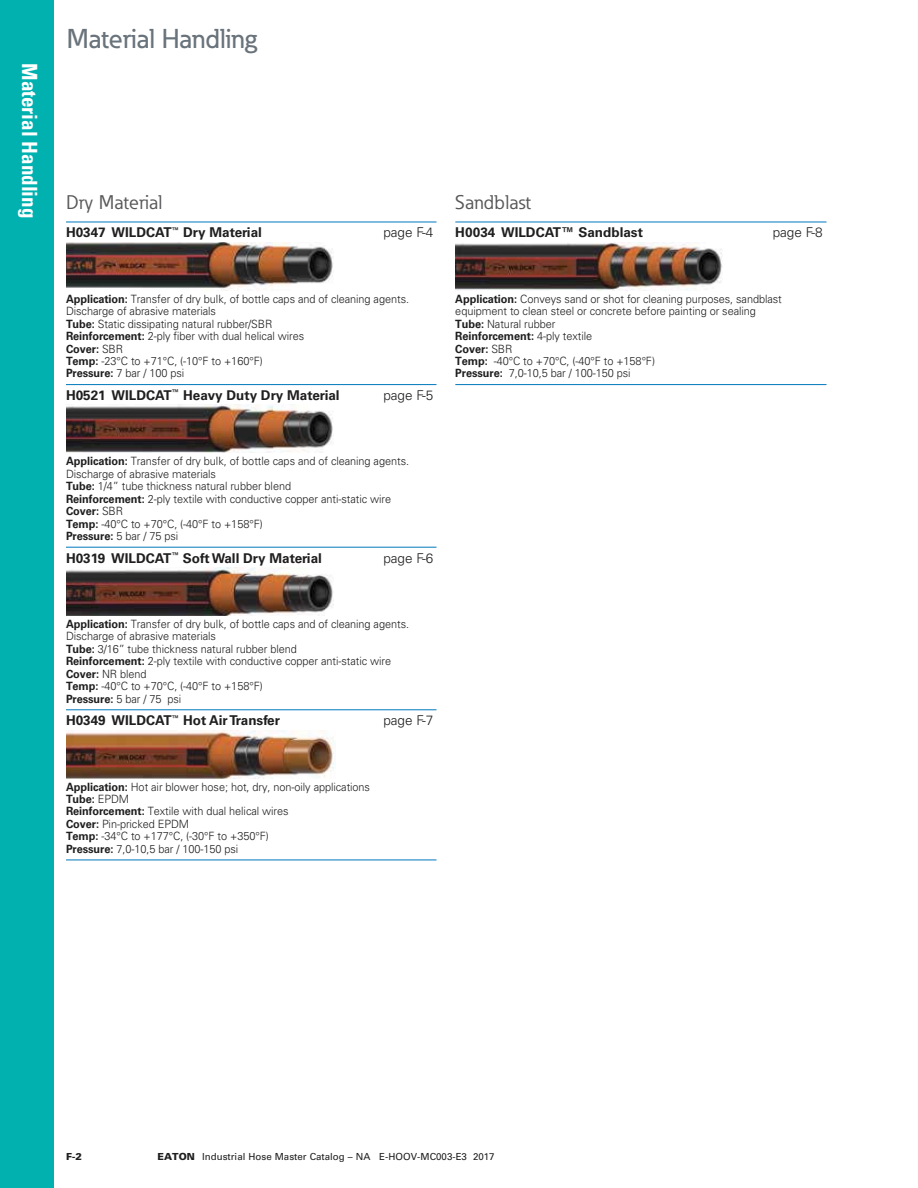
<style>
.page{position:relative;width:918px;height:1188px;background:#fff}
.page>*{position:absolute;margin:0;border:0;box-sizing:border-box;transform-origin:0 0}
.t1{font:500 27px "Eaton";color:#69737b}
.t2{font:700 condensed 21px "Univers LT Std";color:#fff}
.t3{font:19.5px "Eaton";letter-spacing:.01em;color:#58585a}
.t4{font:700 13.5px "Univers LT Std";color:#201e1e}
.t5{font:300 13.5px "Univers LT Std";color:#201e1e}
.t6{font:300 11.4px/12.5px "Univers LT Std";letter-spacing:-.005em;color:#201e1e;scale:.96 1}
.t7{font:9.75px "Univers LT Std";color:#201e1e}
.t8{font:900 9.75px "Univers LT Std";color:#201e1e}
.s1{font-weight:700}
.s2{font-weight:900}
</style>
<div class="page">
<div style="left:0;top:0;width:54px;height:1188px;background:#00b1b0"></div>
<hr style="left:66px;top:222px;width:370px;height:1px;background:#0078bc">
<hr style="left:66px;top:384px;width:370px;height:1px;background:#0078bc">
<hr style="left:66px;top:547px;width:370px;height:1px;background:#0078bc">
<hr style="left:66px;top:709px;width:370px;height:1px;background:#0078bc">
<hr style="left:66px;top:860px;width:370px;height:1px;background:#0078bc">
<img style="left:66px;top:242px;width:268px;height:48px">
<img style="left:66px;top:404px;width:267px;height:49px">
<img style="left:66px;top:568px;width:268px;height:48px">
<img style="left:66px;top:730px;width:269px;height:48px">
<hr style="left:455px;top:222px;width:372px;height:1px;background:#0078bc">
<hr style="left:455px;top:384px;width:372px;height:1px;background:#0078bc">
<img style="left:455px;top:242px;width:268px;height:48px">
<h2 class="t2" style="left:39px;top:63px;width:157px;rotate:90deg">Material Handling</h2>
<h1 class="t1" style="left:67px;top:28px;width:192px">Material Handling</h1>
<h3 class="t3" style="left:66px;top:195px;width:98px">Dry Material</h3>
<p class="t4" style="left:66px;top:227px;width:197px">H0347 WILDCAT<sup>™</sup> Dry Material</p>
<p class="t5" style="left:383px;top:227px;width:52px">page F-4</p>
<p class="t6" style="left:66px;top:293px;width:359px"><span class="s1">Application:</span> Transfer of dry bulk, of bottle caps and of cleaning agents.<br>Discharge of abrasive materials<br><span class="s1">Tube:</span> Static dissipating natural rubber/SBR<br><span class="s1">Reinforcement:</span> 2-ply fiber with dual helical wires<br><span class="s1">Cover:</span> SBR<br><span class="s1">Temp:</span> -23°C to +71°C, (-10°F to +160°F)<br><span class="s1">Pressure:</span> 7 bar / 100 psi</p>
<p class="t4" style="left:66px;top:389px;width:275px">H0521 WILDCAT<sup>™</sup> Heavy Duty Dry Material</p>
<p class="t5" style="left:383px;top:389px;width:52px">page F-5</p>
<p class="t6" style="left:66px;top:456px;width:359px"><span class="s1">Application:</span> Transfer of dry bulk, of bottle caps and of cleaning agents.<br>Discharge of abrasive materials<br><span class="s1">Tube:</span> 1/4” tube thickness natural rubber blend<br><span class="s1">Reinforcement:</span> 2-ply textile with conductive copper anti-static wire <span class="s1">Cover:</span> SBR<br><span class="s1">Temp:</span> -40°C to +70°C, (-40°F to +158°F)<br><span class="s1">Pressure:</span> 5 bar / 75 psi</p>
<p class="t4" style="left:66px;top:552px;width:257px">H0319 WILDCAT<sup>™</sup> Soft Wall Dry Material</p>
<p class="t5" style="left:383px;top:552px;width:52px">page F-6</p>
<p class="t6" style="left:66px;top:618px;width:359px"><span class="s1">Application:</span> Transfer of dry bulk, of bottle caps and of cleaning agents.<br>Discharge of abrasive materials<br><span class="s1">Tube:</span> 3/16” tube thickness natural rubber blend<br><span class="s1">Reinforcement:</span> 2-ply textile with conductive copper anti-static wire <span class="s1">Cover:</span> NR blend<br><span class="s1">Temp:</span> -40°C to +70°C, (-40°F to +158°F)<br><span class="s1">Pressure:</span> 5 bar / 75 psi</p>
<p class="t4" style="left:66px;top:715px;width:216px">H0349 WILDCAT<sup>™</sup> Hot Air Transfer</p>
<p class="t5" style="left:383px;top:715px;width:52px">page F-7</p>
<p class="t6" style="left:66px;top:781px;width:318px"><span class="s1">Application:</span> Hot air blower hose; hot, dry, non-oily applications <span class="s1">Tube:</span> EPDM<br><span class="s1">Reinforcement:</span> Textile with dual helical wires<br><span class="s1">Cover:</span> Pin-pricked EPDM<br><span class="s1">Temp:</span> -34°C to +177°C, (-30°F to +350°F)<br><span class="s1">Pressure:</span> 7,0-10,5 bar / 100-150 psi</p>
<h3 class="t3" style="left:455px;top:195px;width:77px">Sandblast</h3>
<p class="t4" style="left:455px;top:227px;width:189px">H0034 WILDCAT™ Sandblast</p>
<p class="t5" style="left:773px;top:227px;width:52px">page F-8</p>
<p class="t6" style="left:455px;top:293px;width:342px"><span class="s1">Application:</span> Conveys sand or shot for cleaning purposes, sandblast equipment to clean steel or concrete before painting or sealing <span class="s1">Tube:</span> Natural rubber<br><span class="s1">Reinforcement:</span> 4-ply textile<br><span class="s1">Cover:</span> SBR<br><span class="s1">Temp:</span> -40°C to +70°C, (-40°F to +158°F)<br><span class="s1">Pressure:</span> 7,0-10,5 bar / 100-150 psi</p>
<p class="t8" style="left:66px;top:1151px;width:17px">F-2</p>
<p class="t7" style="left:158px;top:1153px;width:339px"><span class="s2">EATON</span> Industrial Hose Master Catalog – NA E-HOOV-MC003-E3 2017</p>
</div>
